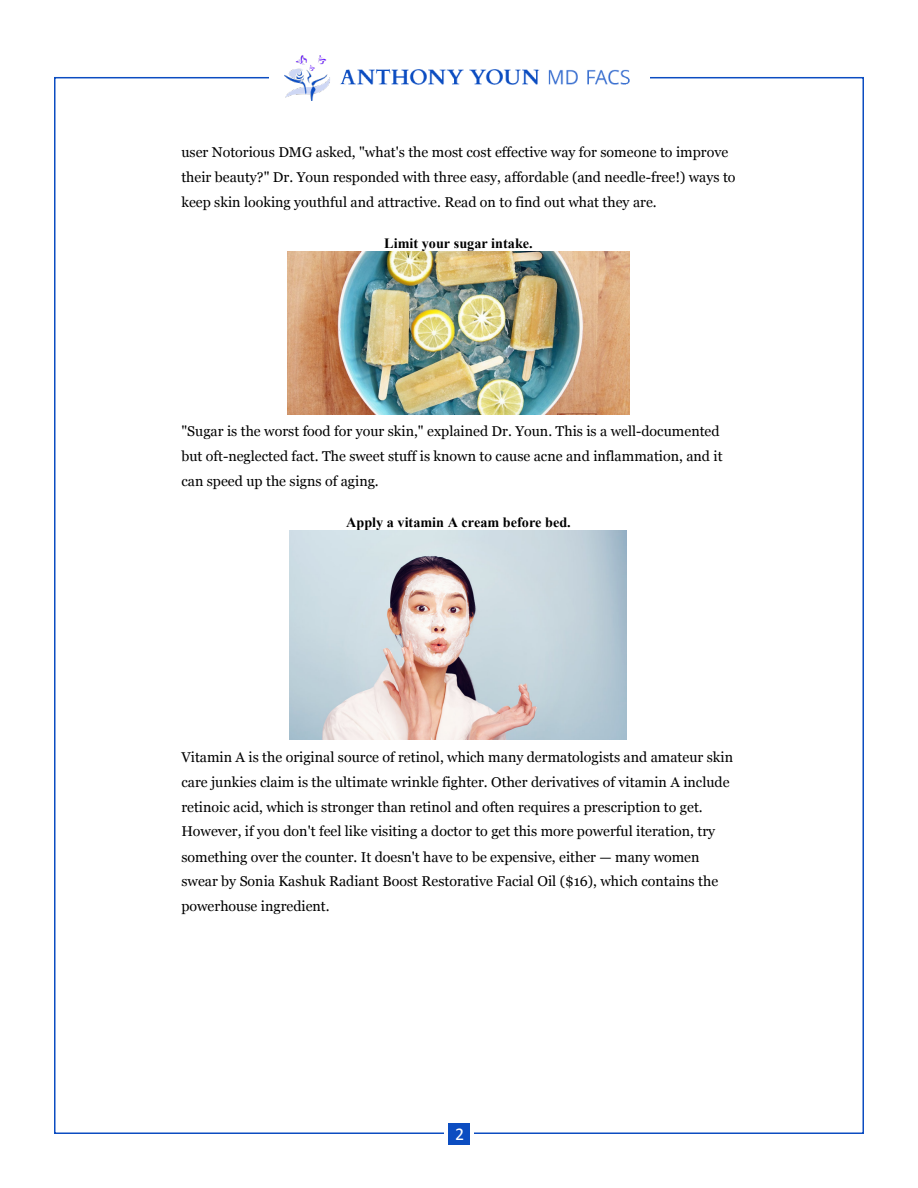
<style>
.page{position:relative;width:918px;height:1188px;background:#fff}
.page>*{position:absolute;margin:0;border:0;box-sizing:border-box;transform-origin:0 0}
.t1{font:18px "Calibri";color:#fff}
.t2{font:14.25px/24.9px "Georgia";color:#000}
.t3{font:700 14.25px "Times New Roman";color:#000}
</style>
<div class="page">
<img style="left:284px;top:55px;width:346px;height:46px">
<div style="left:448px;top:1123px;width:22px;height:22px;background:#0c4dc1"></div>
<img style="left:287px;top:251px;width:342px;height:163px">
<img style="left:290px;top:530px;width:337px;height:210px">
<p class="t2" style="left:181px;top:139px;width:556px">user Notorious DMG asked, "what's the most cost effective way for someone to improve their beauty?" Dr. Youn responded with three easy, affordable (and needle-free!) ways to keep skin looking youthful and attractive. Read on to find out what they are.</p>
<p class="t3" style="left:384px;top:233px;width:150px">Limit your sugar intake.</p>
<p class="t2" style="left:181px;top:418px;width:543px">"Sugar is the worst food for your skin," explained Dr. Youn. This is a well-documented but oft-neglected fact. The sweet stuff is known to cause acne and inflammation, and it can speed up the signs of aging.</p>
<p class="t3" style="left:346px;top:512px;width:226px">Apply a vitamin A cream before bed.</p>
<p class="t2" style="left:181px;top:744px;width:553px">Vitamin A is the original source of retinol, which many dermatologists and amateur skin care junkies claim is the ultimate wrinkle fighter. Other derivatives of vitamin A include retinoic acid, which is stronger than retinol and often requires a prescription to get.<br>However, if you don't feel like visiting a doctor to get this more powerful iteration, try something over the counter. It doesn't have to be expensive, either — many women swear by Sonia Kashuk Radiant Boost Restorative Facial Oil ($16), which contains the powerhouse ingredient.</p>
<p class="t1" style="left:455px;top:1123px;width:11px">2</p>
</div>
